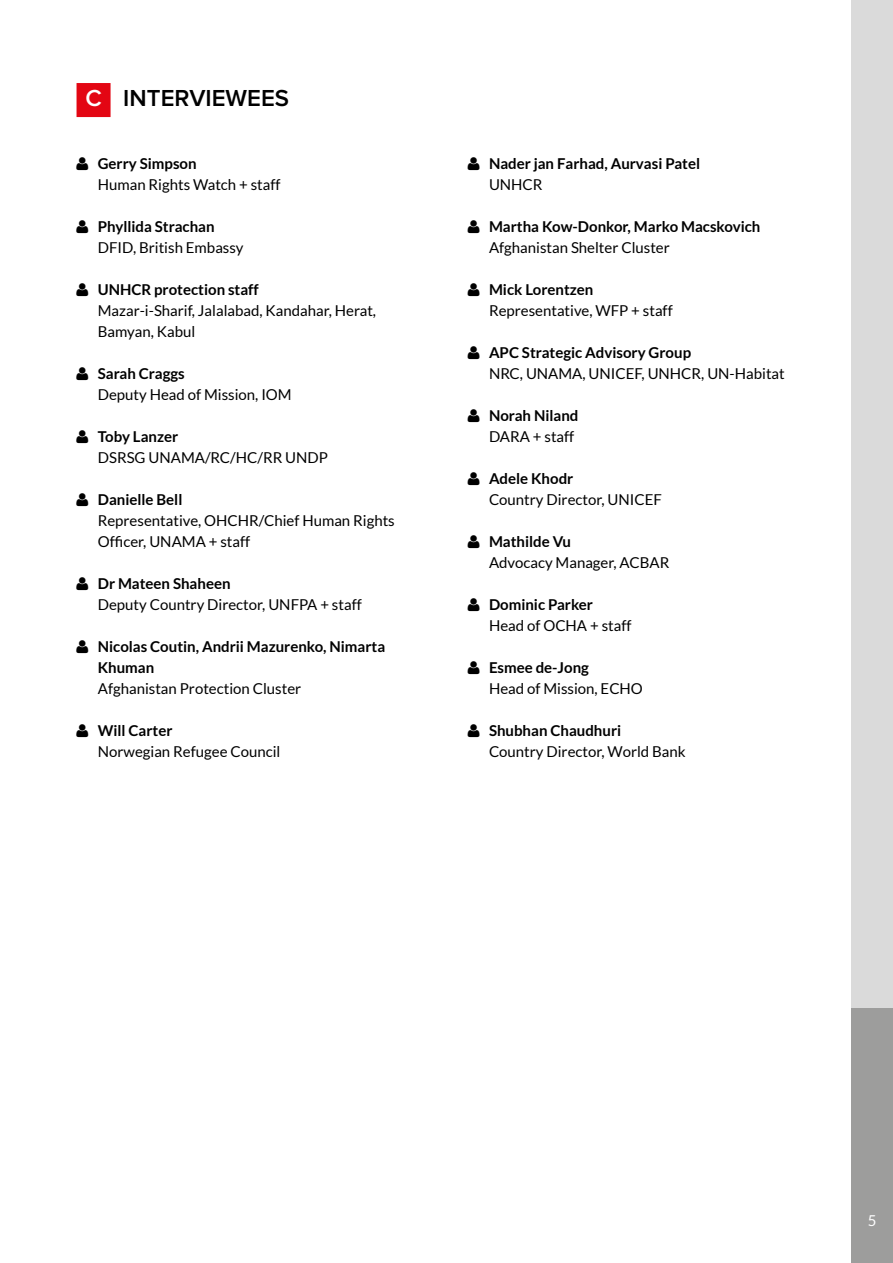
<style>
.page{position:relative;width:893px;height:1263px;background:#fff}
.page>*{position:absolute;margin:0;border:0;box-sizing:border-box;transform-origin:0 0}
.t1{font:600 24px "Proxima Nova";color:#000}
.t2{font:15px/21px "Lato";color:#000}
.t3{font:700 15px/21px "Lato";color:#000}
.t4{font:15px "Lato";color:#fff}
.s1{color:#fff}
</style>
<div class="page">
<div style="left:851px;top:1008px;width:42px;height:255px;background:#9d9d9c"></div>
<div style="left:851px;top:0;width:42px;height:1008px;background:#dadada"></div>
<div style="left:77px;top:83px;width:34px;height:34px;background:#e30613"></div>
<h1 class="t1" style="left:85px;top:84px;width:205px"><span class="s1">C</span> INTERVIEWEES</h1>
<p class="t3" style="left:98px;top:153px;width:100px">Gerry Simpson</p>
<p class="t2" style="left:98px;top:174px;width:184px">Human Rights Watch + staff</p>
<p class="t3" style="left:98px;top:216px;width:118px">Phyllida Strachan</p>
<p class="t2" style="left:98px;top:237px;width:147px">DFID, British Embassy</p>
<p class="t3" style="left:98px;top:279px;width:162px">UNHCR protection staff</p>
<p class="t2" style="left:98px;top:300px;width:280px">Mazar-i-Sharif, Jalalabad, Kandahar, Herat,<br>Bamyan, Kabul</p>
<p class="t3" style="left:98px;top:363px;width:88px">Sarah Craggs</p>
<p class="t2" style="left:98px;top:384px;width:195px">Deputy Head of Mission, IOM</p>
<p class="t3" style="left:98px;top:426px;width:82px">Toby Lanzer</p>
<p class="t2" style="left:98px;top:447px;width:232px">DSRSG UNAMA/RC/HC/RR UNDP</p>
<p class="t3" style="left:98px;top:489px;width:86px">Danielle Bell</p>
<p class="t2" style="left:98px;top:510px;width:298px">Representative, OHCHR/Chief Human Rights<br>Officer, UNAMA + staff</p>
<p class="t3" style="left:98px;top:573px;width:134px">Dr Mateen Shaheen</p>
<p class="t2" style="left:98px;top:594px;width:265px">Deputy Country Director, UNFPA + staff</p>
<p class="t3" style="left:98px;top:636px;width:289px">Nicolas Coutin, Andrii Mazurenko, Nimarta<br>Khuman</p>
<p class="t2" style="left:98px;top:678px;width:205px">Afghanistan Protection Cluster</p>
<p class="t3" style="left:98px;top:720px;width:76px">Will Carter</p>
<p class="t2" style="left:98px;top:741px;width:184px">Norwegian Refugee Council</p>
<p class="t3" style="left:489px;top:153px;width:213px">Nader jan Farhad, Aurvasi Patel</p>
<p class="t2" style="left:489px;top:174px;width:55px">UNHCR</p>
<p class="t3" style="left:489px;top:216px;width:273px">Martha Kow-Donkor, Marko Macskovich</p>
<p class="t2" style="left:489px;top:237px;width:182px">Afghanistan Shelter Cluster</p>
<p class="t3" style="left:489px;top:279px;width:106px">Mick Lorentzen</p>
<p class="t2" style="left:489px;top:300px;width:185px">Representative, WFP + staff</p>
<p class="t3" style="left:489px;top:342px;width:204px">APC Strategic Advisory Group</p>
<p class="t2" style="left:489px;top:363px;width:297px">NRC, UNAMA, UNICEF, UNHCR, UN-Habitat</p>
<p class="t3" style="left:489px;top:405px;width:91px">Norah Niland</p>
<p class="t2" style="left:489px;top:426px;width:87px">DARA + staff</p>
<p class="t3" style="left:489px;top:468px;width:86px">Adele Khodr</p>
<p class="t2" style="left:489px;top:489px;width:174px">Country Director, UNICEF</p>
<p class="t3" style="left:489px;top:531px;width:84px">Mathilde Vu</p>
<p class="t2" style="left:489px;top:552px;width:182px">Advocacy Manager, ACBAR</p>
<p class="t3" style="left:489px;top:594px;width:105px">Dominic Parker</p>
<p class="t2" style="left:489px;top:615px;width:144px">Head of OCHA + staff</p>
<p class="t3" style="left:489px;top:657px;width:101px">Esmee de-Jong</p>
<p class="t2" style="left:489px;top:678px;width:155px">Head of Mission, ECHO</p>
<p class="t3" style="left:489px;top:720px;width:134px">Shubhan Chaudhuri</p>
<p class="t2" style="left:489px;top:741px;width:198px">Country Director, World Bank</p>
<p class="t4" style="left:868px;top:1212px;width:10px">5</p>
</div>
